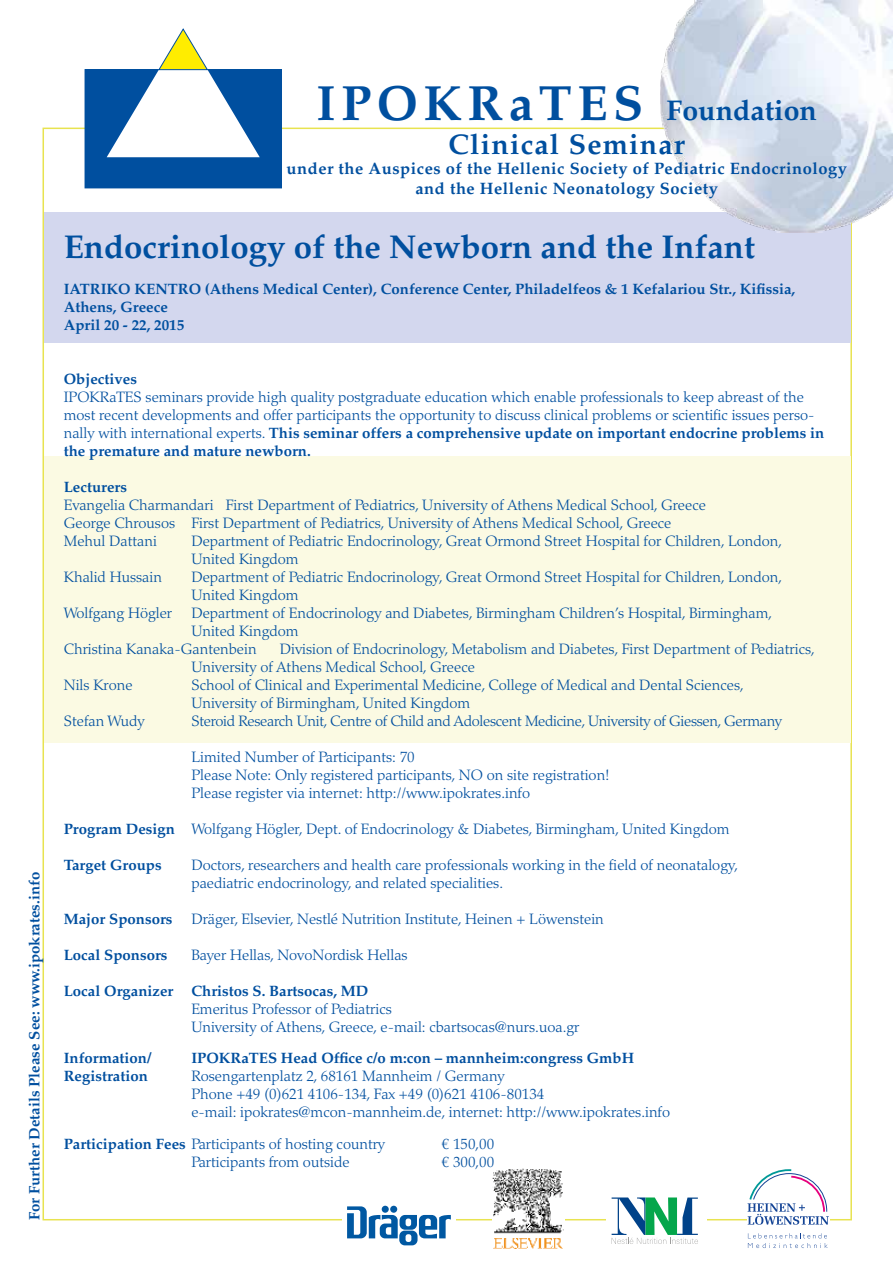
<style>
.page{position:relative;width:893px;height:1263px;background:#fff}
.page>*{position:absolute;margin:0;border:0;box-sizing:border-box;transform-origin:0 0}
.t1{font:700 33px "Palatino LT Std";color:#004f9f}
.t2{font:700 28.5px/34.2px "Palatino LT Std";letter-spacing:.04em;color:#004f9f;text-align:center}
.t3{font:700 16.5px/19.8px "Palatino LT Std";letter-spacing:.03em;color:#004f9f;text-align:center}
.t4{font:300 15px/18px "Palatino LT Std";color:#004f9f}
.t5{font:700 15px/18px "Palatino LT Std";color:#004f9f}
.t6{font:300 15px "Palatino LT Std";letter-spacing:-.02em;color:#004f9f}
.s1{font-size:49.5px}
.s2{font-weight:700}
</style>
<div class="page">
<div style="left:44px;top:213px;width:806px;height:130px;background:#d3d7ee"></div>
<svg style="left:347px;top:1206px;width:104px;height:39px"></svg>
<img style="left:492px;top:1169px;width:72px;height:79px">
<svg style="left:748px;top:1233px;width:80px;height:15px"></svg>
<svg style="left:747px;top:1169px;width:82px;height:56px"></svg>
<div style="left:85px;top:70px;width:196px;height:118px;background:#004f9f"></div>
<div style="left:85px;top:70px;width:197px;height:118px;border:1px solid #004f9f"></div>
<svg style="left:107px;top:29px;width:153px;height:128px"></svg>
<svg style="left:612px;top:1197px;width:86px;height:47px"></svg>
<img style="left:661px;top:0;width:232px;height:232px">
<div style="left:44px;top:456px;width:806px;height:287px;background:#fbfae3"></div>
<p class="t5" style="left:25px;top:1220px;width:350px;rotate:-90deg">For Further Details Please See: www.ipokrates.info</p>
<h2 class="t2" style="left:316px;top:93px;width:502px"><span class="s1">IPOKRaTES</span> Foundation<br>Clinical Seminar</h2>
<p class="t3" style="left:287px;top:159px;width:562px">under the Auspices of the Hellenic Society of Pediatric Endocrinology and the Hellenic Neonatology Society</p>
<h1 class="t1" style="left:64px;top:227px;width:693px">Endocrinology of the Newborn and the Infant</h1>
<p class="t5" style="left:64px;top:280px;width:733px">IATRIKO KENTRO (Athens Medical Center), Conference Center, Philadelfeos &amp; 1 Kefalariou Str., Kifissia,<br>Athens, Greece<br>April 20 - 22, 2015</p>
<p class="t5" style="left:64px;top:370px;width:75px">Objectives</p>
<p class="t4" style="left:64px;top:388px;width:762px">IPOKRaTES seminars provide high quality postgraduate education which enable professionals to keep abreast of the most recent developments and offer participants the opportunity to discuss clinical problems or scientific issues perso&shy;nally with international experts. <span class="s2">This seminar offers a comprehensive update on important endocrine problems in the premature and mature newborn.</span></p>
<p class="t5" style="left:64px;top:478px;width:65px">Lecturers</p>
<p class="t4" style="left:64px;top:496px;width:644px">Evangelia Charmandari First Department of Pediatrics, University of Athens Medical School, Greece<br>George Chrousos First Department of Pediatrics, University of Athens Medical School, Greece<br>Mehul Dattani</p>
<p class="t4" style="left:191px;top:532px;width:592px">Department of Pediatric Endocrinology, Great Ormond Street Hospital for Children, London,<br>United Kingdom</p>
<p class="t4" style="left:64px;top:568px;width:100px">Khalid Hussain</p>
<p class="t4" style="left:191px;top:568px;width:592px">Department of Pediatric Endocrinology, Great Ormond Street Hospital for Children, London,<br>United Kingdom</p>
<p class="t4" style="left:64px;top:604px;width:110px">Wolfgang Högler</p>
<p class="t4" style="left:191px;top:604px;width:582px">Department of Endocrinology and Diabetes, Birmingham Children’s Hospital, Birmingham,</p>
<p class="t4" style="left:191px;top:622px;width:109px">United Kingdom</p>
<p class="t4" style="left:64px;top:640px;width:194px">Christina Kanaka-Gantenbein</p>
<p class="t4" style="left:191px;top:640px;width:625px;text-indent:88px">Division of Endocrinology, Metabolism and Diabetes, First Department of Pediatrics,<br>University of Athens Medical School, Greece</p>
<p class="t4" style="left:64px;top:676px;width:70px">Nils Krone</p>
<p class="t4" style="left:191px;top:676px;width:554px">School of Clinical and Experimental Medicine, College of Medical and Dental Sciences,<br>University of Birmingham, United Kingdom</p>
<p class="t4" style="left:64px;top:712px;width:82px">Stefan Wudy</p>
<p class="t6" style="left:191px;top:712px;width:592px">Steroid Research Unit, Centre of Child and Adolescent Medicine, University of Giessen, Germany</p>
<p class="t4" style="left:191px;top:748px;width:420px">Limited Number of Participants: 70<br>Please Note: Only registered participants, NO on site registration!<br>Please register via internet: http://www.ipokrates.info</p>
<p class="t4" style="left:64px;top:820px;width:667px"><span class="s2">Program Design</span> Wolfgang Högler, Dept. of Endocrinology &amp; Diabetes, Birmingham, United Kingdom</p>
<p class="t5" style="left:64px;top:856px;width:99px">Target Groups</p>
<p class="t4" style="left:191px;top:856px;width:548px">Doctors, researchers and health care professionals working in the field of neonatalogy, paediatric endocrinology, and related specialities.</p>
<p class="t5" style="left:64px;top:910px;width:110px">Major Sponsors</p>
<p class="t4" style="left:191px;top:910px;width:414px">Dräger, Elsevier, Nestlé Nutrition Institute, Heinen + Löwenstein</p>
<p class="t5" style="left:64px;top:946px;width:105px">Local Sponsors</p>
<p class="t4" style="left:191px;top:946px;width:218px">Bayer Hellas, NovoNordisk Hellas</p>
<p class="t5" style="left:64px;top:982px;width:306px">Local Organizer Christos S. Bartsocas, MD</p>
<p class="t4" style="left:191px;top:1000px;width:390px">Emeritus Professor of Pediatrics<br>University of Athens, Greece, e-mail: cbartsocas@nurs.uoa.gr</p>
<p class="t5" style="left:64px;top:1049px;width:89px">Information/</p>
<p class="t5" style="left:191px;top:1049px;width:444px">IPOKRaTES Head Office c/o m:con – mannheim:congress GmbH</p>
<p class="t5" style="left:64px;top:1067px;width:86px">Registration</p>
<p class="t4" style="left:191px;top:1067px;width:480px">Rosengartenplatz 2, 68161 Mannheim / Germany<br>Phone +49 (0)621 4106-134, Fax +49 (0)621 4106-80134<br>e-mail: ipokrates@mcon-mannheim.de, internet: http://www.ipokrates.info</p>
<p class="t4" style="left:64px;top:1135px;width:323px"><span class="s2">Participation Fees</span> Participants of hosting country</p>
<p class="t4" style="left:442px;top:1135px;width:54px">€ 150,00</p>
<p class="t4" style="left:191px;top:1153px;width:160px">Participants from outside</p>
<p class="t4" style="left:442px;top:1153px;width:54px">€ 300,00</p>
</div>
